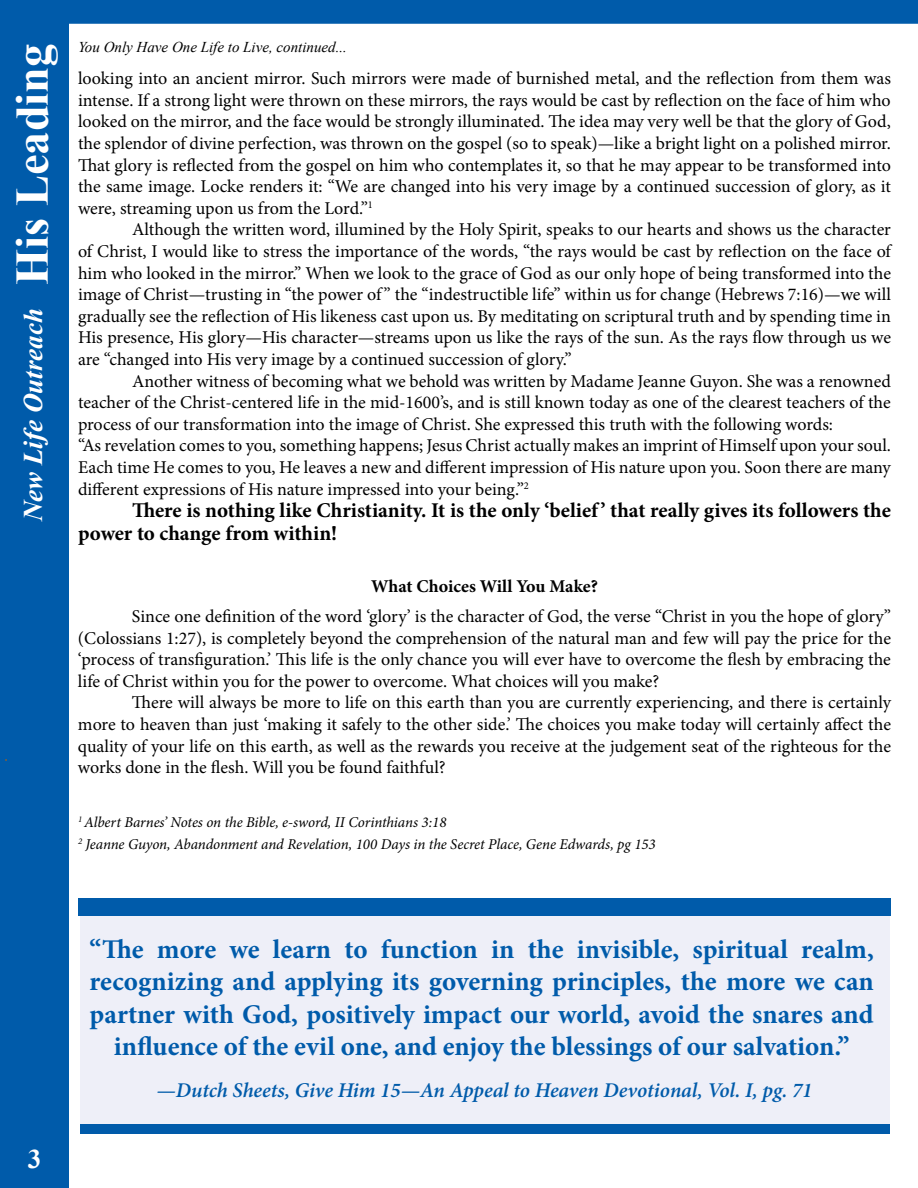
<style>
.page{position:relative;width:918px;height:1188px;background:#fff}
.page>*{position:absolute;margin:0;border:0;box-sizing:border-box;transform-origin:0 0}
.t1{font:700 46.5px "Times New Roman";color:#fff}
.t2{font:700 27px/32.4px "Minion Pro";color:#005baa;text-align:center}
.t3{font:italic 700 27px "Times New Roman";color:#fff}
.t4{font:700 27px "Times New Roman";color:#fff}
.t5{font:700 21px/22.5px "Minion Pro";color:#000}
.t6{font:italic 600 21px "Minion Pro";letter-spacing:-.005em;color:#005baa}
.t7{font:18px/21.6px "Minion Pro";letter-spacing:-.005em;color:#000;text-align:justify}
.t8{font:700 18px "Minion Pro";color:#000}
.t9{font:italic 15px/21.6px "Minion Pro";letter-spacing:-.005em;color:#000}
.t10{font:italic 15px "Times New Roman";color:#000}
</style>
<div class="page">
<div style="left:1px;top:1px;width:916px;height:22px;background:#005baa"></div>
<div style="left:0;top:0;width:918px;height:24px;border:2px solid #005baa"></div>
<div style="left:1px;top:1px;width:67px;height:1186px;background:#005baa"></div>
<div style="left:0;top:0;width:69px;height:1188px;border:2px solid #005baa"></div>
<div style="left:80px;top:907px;width:810px;height:218px;background:#eeeff8"></div>
<div style="left:78px;top:898px;width:813px;height:17px;background:#005baa"></div>
<div style="left:80px;top:1125px;width:810px;height:9px;background:#005baa"></div>
<h1 class="t1" style="left:-1px;top:285px;width:243px;rotate:-90deg">His Leading</h1>
<h2 class="t3" style="left:14px;top:521px;width:214px;rotate:-90deg">New Life Outreach</h2>
<p class="t10" style="left:78px;top:37px;width:271px">You Only Have One Life to Live, continued...</p>
<p class="t7" style="left:78px;top:68px;width:815px">looking into an ancient mirror. Such mirrors were made of burnished metal, and the reflection from them was intense. If a strong light were thrown on these mirrors, the rays would be cast by reflection on the face of him who looked on the mirror, and the face would be strongly illuminated. The idea may very well be that the glory of God, the splendor of divine perfection, was thrown on the gospel (so to speak)—like a bright light on a polished mirror.<br>That glory is reflected from the gospel on him who contemplates it, so that he may appear to be transformed into the same image. Locke renders it: “We are changed into his very image by a continued succession of glory, as it were, streaming upon us from the Lord.”<sup>1</sup></p>
<p class="t7" style="left:78px;top:219px;width:815px;text-indent:54px">Although the written word, illumined by the Holy Spirit, speaks to our hearts and shows us the character of Christ, I would like to stress the importance of the words, “the rays would be cast by reflection on the face of him who looked in the mirror.” When we look to the grace of God as our only hope of being transformed into the image of Christ—trusting in “the power of ” the “indestructible life” within us for change (Hebrews 7:16)—we will gradually see the reflection of His likeness cast upon us. By meditating on scriptural truth and by spending time in His presence, His glory—His character—streams upon us like the rays of the sun. As the rays flow through us we are “changed into His very image by a continued succession of glory.”</p>
<p class="t7" style="left:78px;top:370px;width:814px;text-align:left;text-indent:54px">Another witness of becoming what we behold was written by Madame Jeanne Guyon. She was a renowned teacher of the Christ-centered life in the mid-1600’s, and is still known today as one of the clearest teachers of the process of our transformation into the image of Christ. She expressed this truth with the following words:<br>“As revelation comes to you, something happens; Jesus Christ actually makes an imprint of Himself upon your soul.<br>Each time He comes to you, He leaves a new and different impression of His nature upon you. Soon there are many different expressions of His nature impressed into your being.”<sup>2</sup></p>
<p class="t5" style="left:78px;top:499px;width:814px;text-indent:54px">There is nothing like Christianity. It is the only ‘belief ’ that really gives its followers the power to change from within!</p>
<p class="t8" style="left:371px;top:574px;width:228px">What Choices Will You Make?</p>
<p class="t7" style="left:78px;top:606px;width:815px;text-indent:54px">Since one definition of the word ‘glory’ is the character of God, the verse “Christ in you the hope of glory” (Colossians 1:27), is completely beyond the comprehension of the natural man and few will pay the price for the ‘process of transfiguration.’ This life is the only chance you will ever have to overcome the flesh by embracing the life of Christ within you for the power to overcome. What choices will you make?</p>
<p class="t7" style="left:78px;top:692px;width:815px;text-indent:54px">There will always be more to life on this earth than you are currently experiencing, and there is certainly more to heaven than just ‘making it safely to the other side.’ The choices you make today will certainly affect the quality of your life on this earth, as well as the rewards you receive at the judgement seat of the righteous for the works done in the flesh. Will you be found faithful?</p>
<p class="t9" style="left:78px;top:812px;width:579px"><sup>1</sup> Albert Barnes’ Notes on the Bible, e-sword, II Corinthians 3:18<br><sup>2</sup> Jeanne Guyon, Abandonment and Revelation, 100 Days in the Secret Place, Gene Edwards, pg 153</p>
<h2 class="t4" style="left:28px;top:1139px;width:15px">3</h2>
<p class="t2" style="left:90px;top:933px;width:786px">“The more we learn to function in the invisible, spiritual realm, recognizing and applying its governing principles, the more we can partner with God, positively impact our world, avoid the snares and influence of the evil one, and enjoy the blessings of our salvation.”</p>
<p class="t6" style="left:156px;top:1076px;width:658px">—Dutch Sheets, Give Him 15—An Appeal to Heaven Devotional, Vol. I, pg. 71</p>
</div>
